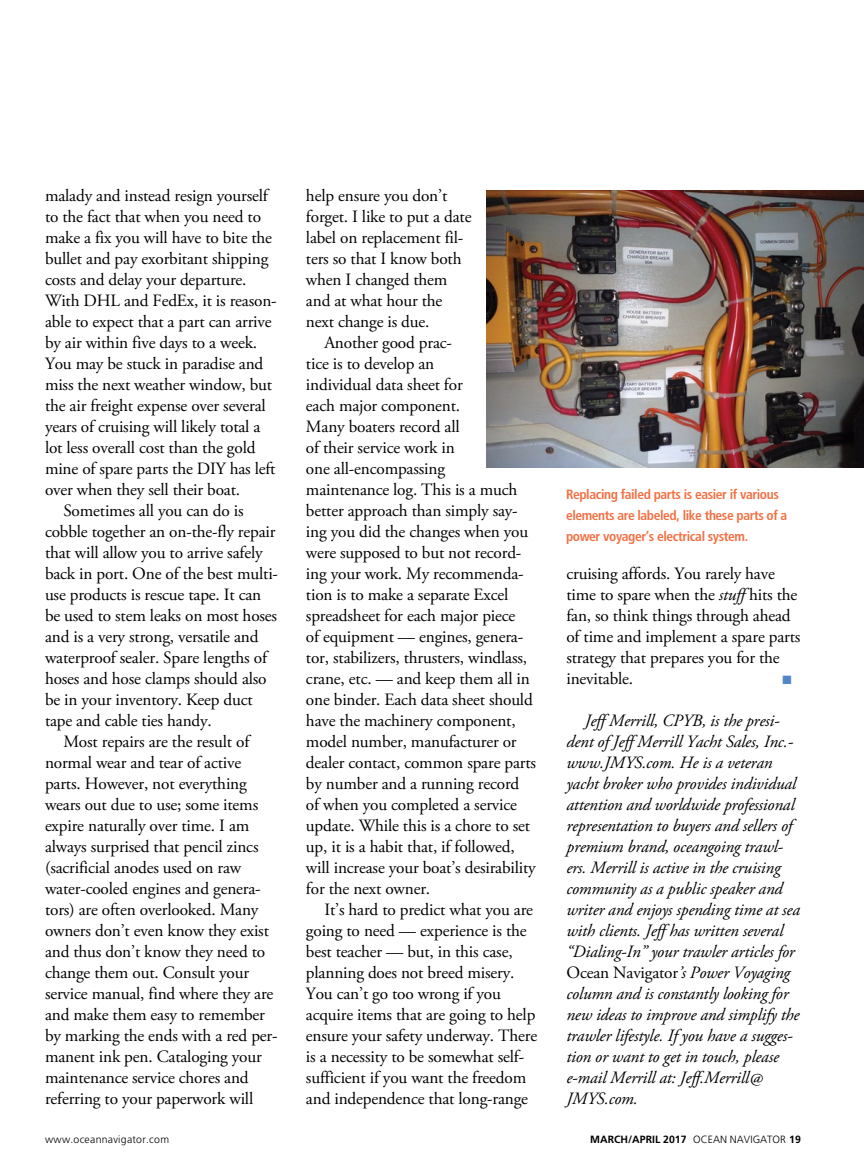
<style>
.page{position:relative;width:864px;height:1175px;background:#fff}
.page>*{position:absolute;margin:0;border:0;box-sizing:border-box;transform-origin:0 0}
.t1{font:17.25px/21px "Adobe Garamond Pro";letter-spacing:-.01em;color:#000}
.t2{font:italic 17.25px/21px "Adobe Garamond Pro";letter-spacing:-.01em;color:#000}
.t3{font:700 condensed 13.5px/21px "Frutiger";letter-spacing:-.03em;color:#f37043}
.t4{font:12px "Zapf Dingbats";color:#5486c6}
.t5{font:700 10.5px "Frutiger";color:#000}
.t6{font:300 10.5px "Frutiger";letter-spacing:.025em;color:#000}
.s1{font-style:italic}
.s2{font-style:normal}
.s3{font-weight:300}
</style>
<div class="page">
<img style="left:486px;top:190px;width:378px;height:278px">
<p class="t1" style="left:45px;top:186px;width:224px">malady and instead resign yourself</p>
<p class="t1" style="left:45px;top:207px;width:218px">to the fact that when you need to</p>
<p class="t1" style="left:45px;top:228px;width:229px">make a fix you will have to bite the</p>
<p class="t1" style="left:45px;top:249px;width:225px">bullet and pay exorbitant shipping</p>
<p class="t1" style="left:45px;top:270px;width:203px">costs and delay your departure.</p>
<p class="t1" style="left:45px;top:291px;width:233px">With DHL and FedEx, it is reason-</p>
<p class="t1" style="left:45px;top:312px;width:228px">able to expect that a part can arrive</p>
<p class="t1" style="left:45px;top:333px;width:214px">by air within five days to a week.</p>
<p class="t1" style="left:45px;top:354px;width:220px">You may be stuck in paradise and</p>
<p class="t1" style="left:45px;top:375px;width:229px">miss the next weather window, but</p>
<p class="t1" style="left:45px;top:396px;width:222px">the air freight expense over several</p>
<p class="t1" style="left:45px;top:417px;width:217px">years of cruising will likely total a</p>
<p class="t1" style="left:45px;top:438px;width:212px">lot less overall cost than the gold</p>
<p class="t1" style="left:45px;top:459px;width:232px">mine of spare parts the DIY has left</p>
<p class="t1" style="left:45px;top:480px;width:197px">over when they sell their boat.</p>
<p class="t1" style="left:63px;top:501px;width:182px">Sometimes all you can do is</p>
<p class="t1" style="left:45px;top:522px;width:232px">cobble together an on-the-fly repair</p>
<p class="t1" style="left:45px;top:543px;width:219px">that will allow you to arrive safely</p>
<p class="t1" style="left:45px;top:564px;width:235px">back in port. One of the best multi-</p>
<p class="t1" style="left:45px;top:585px;width:218px">use products is rescue tape. It can</p>
<p class="t1" style="left:45px;top:606px;width:234px">be used to stem leaks on most hoses</p>
<p class="t1" style="left:45px;top:627px;width:215px">and is a very strong, versatile and</p>
<p class="t1" style="left:45px;top:647px;width:224px">waterproof sealer. Spare lengths of</p>
<p class="t1" style="left:45px;top:668px;width:223px">hoses and hose clamps should also</p>
<p class="t1" style="left:45px;top:689px;width:209px">be in your inventory. Keep duct</p>
<p class="t1" style="left:45px;top:710px;width:168px">tape and cable ties handy.</p>
<p class="t1" style="left:63px;top:731px;width:187px">Most repairs are the result of</p>
<p class="t1" style="left:45px;top:752px;width:198px">normal wear and tear of active</p>
<p class="t1" style="left:45px;top:773px;width:203px">parts. However, not everything</p>
<p class="t1" style="left:45px;top:794px;width:215px">wears out due to use; some items</p>
<p class="t1" style="left:45px;top:815px;width:206px">expire naturally over time. I am</p>
<p class="t1" style="left:45px;top:836px;width:215px">always surprised that pencil zincs</p>
<p class="t1" style="left:45px;top:857px;width:198px">(sacrificial anodes used on raw</p>
<p class="t1" style="left:45px;top:878px;width:217px">water-cooled engines and genera-</p>
<p class="t1" style="left:45px;top:899px;width:215px">tors) are often overlooked. Many</p>
<p class="t1" style="left:45px;top:920px;width:226px">owners don’t even know they exist</p>
<p class="t1" style="left:45px;top:941px;width:222px">and thus don’t know they need to</p>
<p class="t1" style="left:45px;top:962px;width:206px">change them out. Consult your</p>
<p class="t1" style="left:45px;top:983px;width:230px">service manual, find where they are</p>
<p class="t1" style="left:45px;top:1004px;width:221px">and make them easy to remember</p>
<p class="t1" style="left:45px;top:1025px;width:234px">by marking the ends with a red per-</p>
<p class="t1" style="left:45px;top:1046px;width:218px">manent ink pen. Cataloging your</p>
<p class="t1" style="left:45px;top:1067px;width:205px">maintenance service chores and</p>
<p class="t1" style="left:45px;top:1088px;width:210px">referring to your paperwork will</p>
<p class="t1" style="left:306px;top:185px;width:167px">help ensure you don’t forget. I like to put a date label on replacement fil&shy;ters so that I know both when I changed them and at what hour the next change is due.</p>
<p class="t1" style="left:306px;top:332px;width:232px;text-indent:18px">Another good prac-<br>tice is to develop an<br>individual data sheet for<br>each major component.<br>Many boaters record all<br>of their service work in<br>one all-encompassing<br>maintenance log. This is a much better approach than simply say&shy;ing you did the changes when you were supposed to but not record&shy;ing your work. My recommenda&shy;tion is to make a separate Excel spreadsheet for each major piece<br>of equipment — engines, genera&shy;tor, stabilizers, thrusters, windlass, crane, etc. — and keep them all in one binder. Each data sheet should have the machinery component, model number, manufacturer or dealer contact, common spare parts by number and a running record of when you completed a service update. While this is a chore to set up, it is a habit that, if followed, will increase your boat’s desirability for the next owner.</p>
<p class="t1" style="left:306px;top:899px;width:233px;text-indent:18px">It’s hard to predict what you are going to need — experience is the best teacher — but, in this case, planning does not breed misery.<br>You can’t go too wrong if you acquire items that are going to help ensure your safety underway. There is a necessity to be somewhat self&shy;sufficient if you want the freedom and independence that long-range</p>
<p class="t3" style="left:566px;top:484px;width:223px">Replacing failed parts is easier if various elements are labeled, like these parts of a power voyager’s electrical system.</p>
<p class="t1" style="left:566px;top:563px;width:235px">cruising affords. You rarely have time to spare when the <span class="s1">stuff</span> hits the fan, so think things through ahead of time and implement a spare parts strategy that prepares you for the inevitable.</p>
<p class="t4" style="left:782px;top:674px;width:11px">■</p>
<p class="t2" style="left:566px;top:711px;width:235px;text-indent:18px">Jeff Merrill, CPYB, is the presi&shy;dent of Jeff Merrill Yacht Sales, Inc.- www.JMYS.com. He is a veteran yacht broker who provides individual attention and worldwide professional representation to buyers and sellers of premium brand, oceangoing trawl&shy;ers. Merrill is active in the cruising community as a public speaker and writer and enjoys spending time at sea with clients. Jeff has written several “Dialing-In” your trawler articles for <span class="s2">Ocean Navigator</span>’s Power Voyaging column and is constantly looking for new ideas to improve and simplify the trawler lifestyle. If you have a sugges&shy;tion or want to get in touch, please e-mail Merrill at: Jeff.Merrill@ JMYS.com.</p>
<p class="t6" style="left:45px;top:1133px;width:125px">www.oceannavigator.com</p>
<p class="t5" style="left:590px;top:1132px;width:212px">MARCH/APRIL 2017 <span class="s3">OCEAN NAVIGATOR</span> 19</p>
</div>
